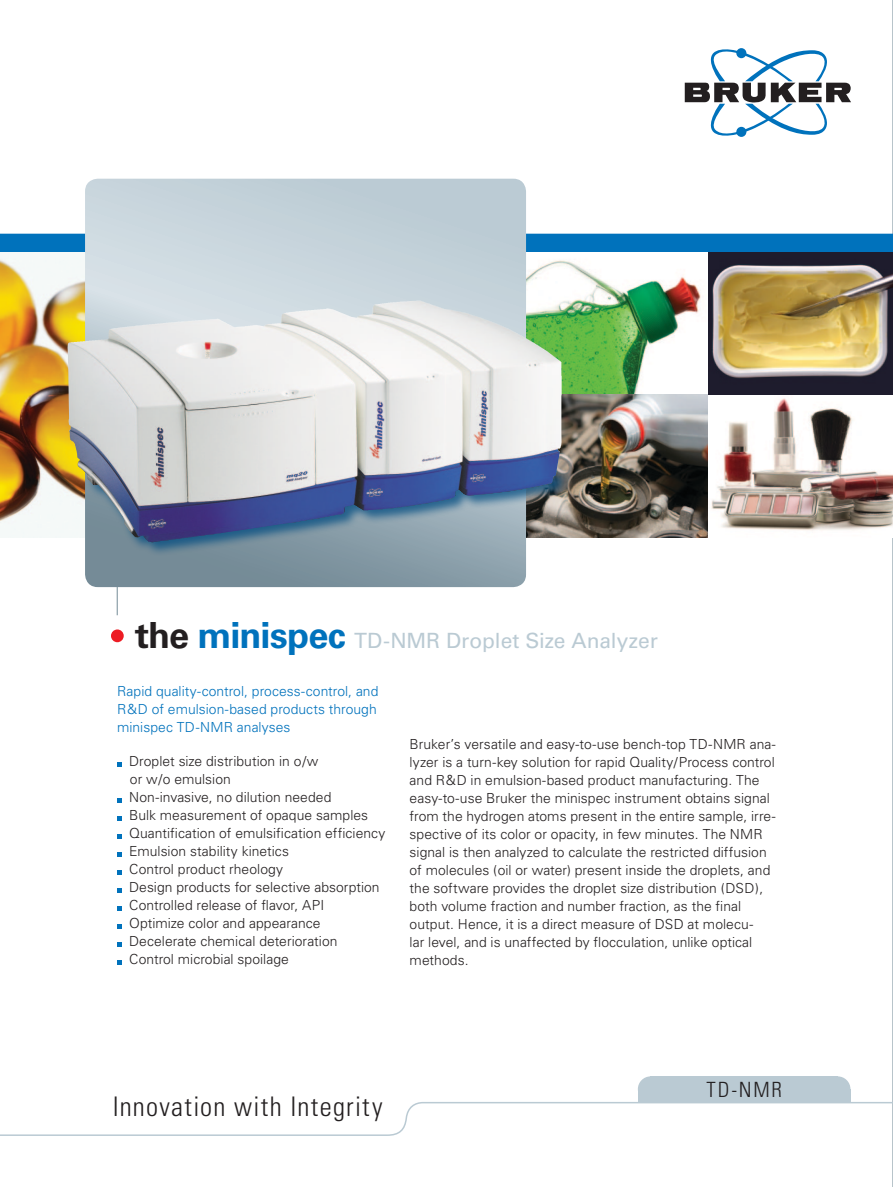
<style>
.page{position:relative;width:893px;height:1187px;background:#fff}
.page>*{position:absolute;margin:0;border:0;box-sizing:border-box;transform-origin:0 0}
.t1{font:300 condensed 27px "Univers LT Std";letter-spacing:.045em;color:#231f20}
.t2{font:21px "Univers";letter-spacing:-.005em;color:#bacad3}
.t3{font:300 condensed 21px "Univers LT Std";color:#231f20}
.t4{font:300 13.8px/18px "Univers";color:#231f20}
.t5{font:300 13.8px/18px "Univers";letter-spacing:.005em;color:#0072bc}
.s1{font-weight:700;font-size:36px;color:#231f20}
.s2{font-weight:700;font-size:36px;color:#0072bc}
</style>
<div class="page">
<hr style="left:892px;top:0;width:1px;height:1186px;background:#748b97">
<img style="left:526px;top:251px;width:181px;height:286px">
<img style="left:709px;top:251px;width:184px;height:286px">
<div style="left:111px;top:629px;width:13px;height:13px;background:#ed1c24;border-radius:50%"></div>
<hr style="left:117px;top:542px;width:1px;height:73px;background:#748b97">
<img style="left:0;top:251px;width:85px;height:286px">
<svg style="left:117px;top:762px;width:4px;height:4px"></svg>
<svg style="left:117px;top:798px;width:4px;height:4px"></svg>
<svg style="left:117px;top:816px;width:4px;height:4px"></svg>
<svg style="left:117px;top:834px;width:4px;height:4px"></svg>
<svg style="left:117px;top:852px;width:4px;height:4px"></svg>
<svg style="left:117px;top:870px;width:4px;height:4px"></svg>
<svg style="left:117px;top:888px;width:4px;height:4px"></svg>
<svg style="left:117px;top:906px;width:4px;height:4px"></svg>
<svg style="left:117px;top:924px;width:4px;height:4px"></svg>
<svg style="left:117px;top:942px;width:4px;height:4px"></svg>
<svg style="left:117px;top:960px;width:4px;height:4px"></svg>
<div style="left:0;top:234px;width:893px;height:17px;background:#0072bc"></div>
<svg style="left:85px;top:179px;width:441px;height:408px;background:#cad2d6"></svg>
<div style="left:84px;top:469px;width:486px;height:87px;background:#004b80;opacity:.75"></div>
<img style="left:84px;top:471px;width:271px;height:71px">
<img style="left:69px;top:300px;width:347px;height:43px">
<svg style="left:0;top:1101px;width:893px;height:35px"></svg>
<div style="left:638px;top:1089px;width:13px;height:12px;background:#bacad3"></div>
<div style="left:651px;top:1076px;width:187px;height:25px;background:#bacad3"></div>
<div style="left:638px;top:1076px;width:25px;height:25px;background:#bacad3;border-radius:50%"></div>
<div style="left:825px;top:1076px;width:25px;height:25px;background:#bacad3;border-radius:50%"></div>
<div style="left:838px;top:1089px;width:12px;height:12px;background:#bacad3"></div>
<svg style="left:685px;top:48px;width:166px;height:89px"></svg>
<h2 class="t2" style="left:135px;top:628px;width:524px"><span class="s1">the</span> <span class="s2">minispec</span> TD-NMR Droplet Size Analyzer</h2>
<p class="t5" style="left:117px;top:681px;width:263px">Rapid quality-control, process-control, and<br>R&amp;D of emulsion-based products through minispec TD-NMR analyses</p>
<p class="t4" style="left:129px;top:752px;width:258px">Droplet size distribution in o/w<br>or w/o emulsion<br>Non-invasive, no dilution needed<br>Bulk measurement of opaque samples<br>Quantification of emulsification efficiency<br>Emulsion stability kinetics<br>Control product rheology<br>Design products for selective absorption<br>Controlled release of flavor, API<br>Optimize color and appearance<br>Decelerate chemical deterioration<br>Control microbial spoilage</p>
<p class="t4" style="left:410px;top:735px;width:368px">Bruker’s versatile and easy-to-use bench-top TD-NMR ana&shy;lyzer is a turn-key solution for rapid Quality/Process control and R&amp;D in emulsion-based product manufacturing. The easy-to-use Bruker the minispec instrument obtains signal from the hydrogen atoms present in the entire sample, irre&shy;spective of its color or opacity, in few minutes. The NMR signal is then analyzed to calculate the restricted diffusion of molecules (oil or water) present inside the droplets, and the software provides the droplet size distribution (DSD), both volume fraction and number fraction, as the final output. Hence, it is a direct measure of DSD at molecu-<br>lar level, and is unaffected by flocculation, unlike optical methods.</p>
<h1 class="t1" style="left:113px;top:1090px;width:271px">Innovation with Integrity</h1>
<h2 class="t3" style="left:706px;top:1077px;width:77px">TD-NMR</h2>
</div>
